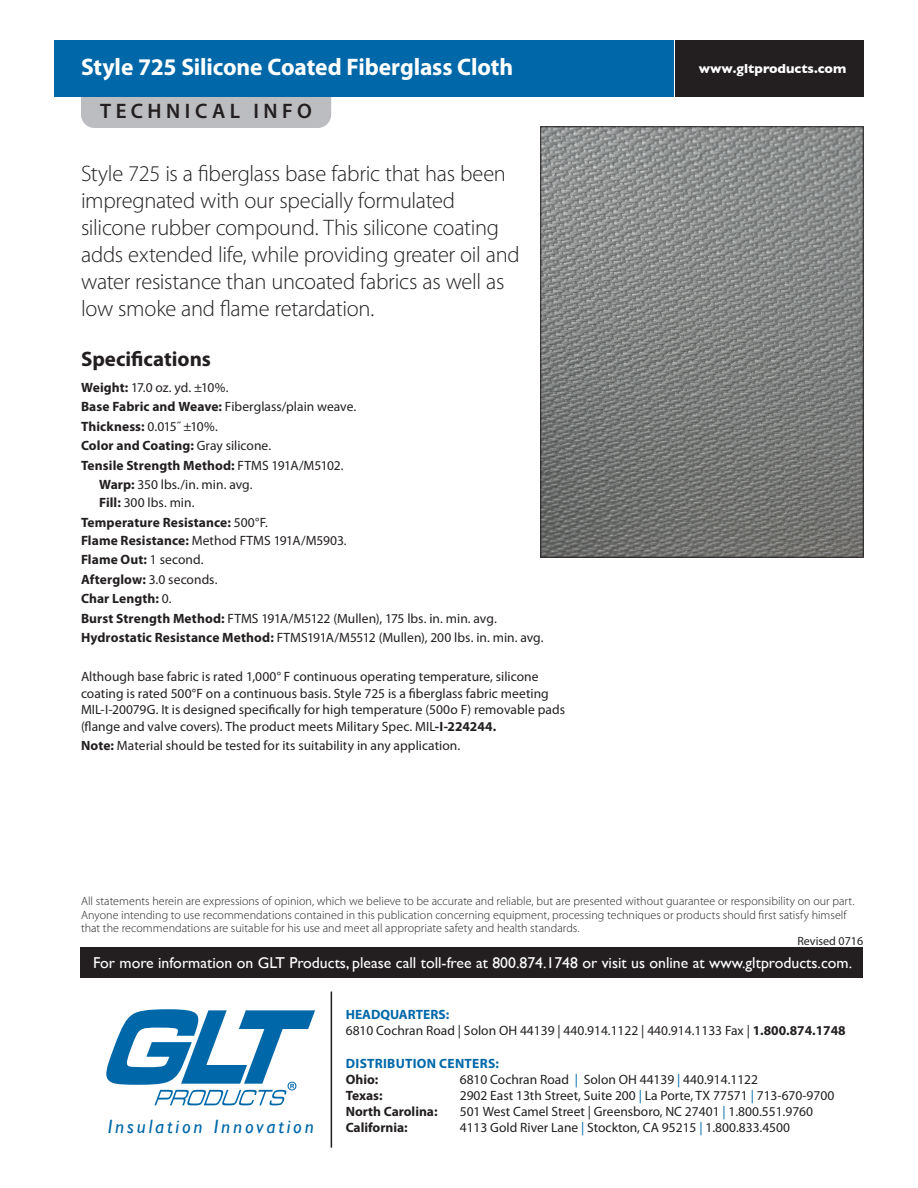
<style>
.page{position:relative;width:918px;height:1188px;background:#fff}
.page>*{position:absolute;margin:0;border:0;box-sizing:border-box;transform-origin:0 0}
.t1{font:700 24px "Myriad Pro";letter-spacing:-.005em;color:#fff}
.Body_Copy_Intro{font:300 22.5px/27px "Myriad Pro";letter-spacing:-.015em;color:#231f20}
.Subhead_1{font:700 21px "Myriad Pro";color:#231f20}
.t2{font:600 21px "Myriad Pro";letter-spacing:.215em;color:#231f20}
.t3{font:italic 19.35px "Gill Sans";letter-spacing:.15em;color:#0068a9}
.t4{font:15.75px "Gill Sans";color:#fff}
.Specs{font:13.5px/16.5px "Myriad Pro";color:#231f20}
.Specs-2{font:700 13.5px "Myriad Pro";letter-spacing:.005em;color:#231f20}
.t5{font:700 13.5px "Myriad Pro";letter-spacing:.02em;color:#0068a9}
.t6{font:700 13.35px "Gill Sans";color:#fff}
.Body_Copy{font:300 12px/13.5px "Myriad Pro";letter-spacing:.005em;color:#231f20}
.t7{font:12px "Myriad Pro";color:#231f20}
.s1{font-weight:700}
.s2{font-weight:400}
.s3{font-weight:700;color:#0068a9}
.s4{color:#0068a9}
</style>
<div class="page">
<div style="left:81px;top:947px;width:782px;height:30px;background:#231f20"></div>
<svg style="left:106px;top:1009px;width:209px;height:96px"></svg>
<hr style="left:331px;top:992px;width:1px;height:156px;background:#231f20">
<div style="left:81px;top:97px;width:250px;height:31px;background:#bcbdc0"></div>
<div style="left:54px;top:40px;width:619px;height:57px;background:#0068a9"></div>
<div style="left:675px;top:40px;width:189px;height:57px;background:#231f20"></div>
<img style="left:542px;top:128px;width:320px;height:428px">
<div style="left:540px;top:126px;width:324px;height:432px;border:1px solid #231f20"></div>
<p class="t1" style="left:81px;top:52px;width:434px">Style 725 Silicone Coated Fiberglass Cloth</p>
<p class="t6" style="left:696px;top:58px;width:149px">www.gltproducts.com</p>
<p class="t6" style="left:699px;top:58px;width:149px">www.gltproducts.com</p>
<p class="t2" style="left:100px;top:98px;width:213px">TECHNICAL INFO</p>
<p class="Body_Copy_Intro" style="left:81px;top:159px;width:440px">Style 725 is a fiberglass base fabric that has been impregnated with our specially formulated silicone rubber compound. This silicone coating adds extended life, while providing greater oil and water resistance than uncoated fabrics as well as low smoke and flame retardation.</p>
<p class="Subhead_1" style="left:81px;top:346px;width:132px">Specifications</p>
<p class="Specs" style="left:81px;top:379px;width:149px"><span class="s1">Weight:</span> 17.0 oz. yd. ±10%.</p>
<p class="Specs" style="left:81px;top:398px;width:277px"><span class="s1">Base Fabric and Weave:</span> Fiberglass/plain weave.</p>
<p class="Specs" style="left:81px;top:418px;width:138px"><span class="s1">Thickness:</span> 0.015˝ ±10%.</p>
<p class="Specs-2" style="left:81px;top:437px;width:192px">Color and Coating: <span class="s2">Gray silicone.</span></p>
<p class="Specs-2" style="left:81px;top:457px;width:264px">Tensile Strength Method: <span class="s2">FTMS 191A/M5102.</span></p>
<p class="Specs" style="left:99px;top:476px;width:155px"><span class="s1">Warp:</span> 350 lbs./in. min. avg.</p>
<p class="Specs" style="left:99px;top:494px;width:97px"><span class="s1">Fill:</span> 300 lbs. min.</p>
<p class="Specs-2" style="left:81px;top:514px;width:188px">Temperature Resistance: <span class="s2">500°F.</span></p>
<p class="Specs" style="left:81px;top:532px;width:267px"><span class="s1">Flame Resistance:</span> Method FTMS 191A/M5903.</p>
<p class="Specs-2" style="left:81px;top:551px;width:124px">Flame Out: <span class="s2">1 second.</span></p>
<p class="Specs" style="left:81px;top:571px;width:138px"><span class="s1">Afterglow:</span> 3.0 seconds.</p>
<p class="Specs-2" style="left:81px;top:590px;width:92px">Char Length: <span class="s2">0.</span></p>
<p class="Specs" style="left:81px;top:610px;width:417px"><span class="s1">Burst Strength Method:</span> FTMS 191A/M5122 (Mullen), 175 lbs. in. min. avg.</p>
<p class="Specs" style="left:81px;top:629px;width:464px"><span class="s1">Hydrostatic Resistance Method:</span> FTMS191A/M5512 (Mullen), 200 lbs. in. min. avg.</p>
<p class="Specs" style="left:81px;top:668px;width:486px">Although base fabric is rated 1,000° F continuous operating temperature, silicone coating is rated 500°F on a continuous basis. Style 725 is a fiberglass fabric meeting MIL-I-20079G. It is designed specifically for high temperature (500o F) removable pads (flange and valve covers). The product meets Military Spec. MIL<span class="s1">-I-224244.</span></p>
<p class="Specs" style="left:81px;top:737px;width:381px"><span class="s1">Note:</span> Material should be tested for its suitability in any application.</p>
<p class="Body_Copy" style="left:81px;top:895px;width:775px">All statements herein are expressions of opinion, which we believe to be accurate and reliable, but are presented without guarantee or responsibility on our part.<br>Anyone intending to use recommendations contained in this publication concerning equipment, processing techniques or products should first satisfy himself that the recommendations are suitable for his use and meet all appropriate safety and health standards.</p>
<p class="t7" style="left:797px;top:934px;width:67px">Revised 0716</p>
<p class="t4" style="left:93px;top:953px;width:761px">For more information on GLT Products, please call toll-free at 800.874.1748 or visit us online at www.gltproducts.com.</p>
<p class="t3" style="left:108px;top:1115px;width:208px">Insulation Innovation</p>
<p class="Specs" style="left:346px;top:1006px;width:501px"><span class="s3">HEADQUARTERS:<br></span>6810 Cochran Road | Solon OH 44139 | 440.914.1122 | 440.914.1133 Fax | <span class="s1">1.800.874.1748</span></p>
<p class="t5" style="left:346px;top:1054px;width:155px">DISTRIBUTION CENTERS:</p>
<p class="Specs-2" style="left:346px;top:1070px;width:34px">Ohio:</p>
<p class="Specs" style="left:460px;top:1071px;width:300px">6810 Cochran Road <span class="s4">|</span> Solon OH 44139 <span class="s4">|</span> 440.914.1122</p>
<p class="Specs-2" style="left:346px;top:1087px;width:38px">Texas:</p>
<p class="Specs" style="left:460px;top:1087px;width:376px">2902 East 13th Street, Suite 200 <span class="s4">|</span> La Porte, TX 77571 <span class="s4">|</span> 713-670-9700</p>
<p class="Specs-2" style="left:346px;top:1103px;width:93px">North Carolina:</p>
<p class="Specs" style="left:460px;top:1103px;width:355px">501 West Camel Street | Greensboro, NC 27401 <span class="s4">|</span> 1.800.551.9760</p>
<p class="Specs-2" style="left:346px;top:1119px;width:64px">California:</p>
<p class="Specs" style="left:460px;top:1119px;width:332px">4113 Gold River Lane <span class="s4">|</span> Stockton, CA 95215 <span class="s4">|</span> 1.800.833.4500</p>
</div>
